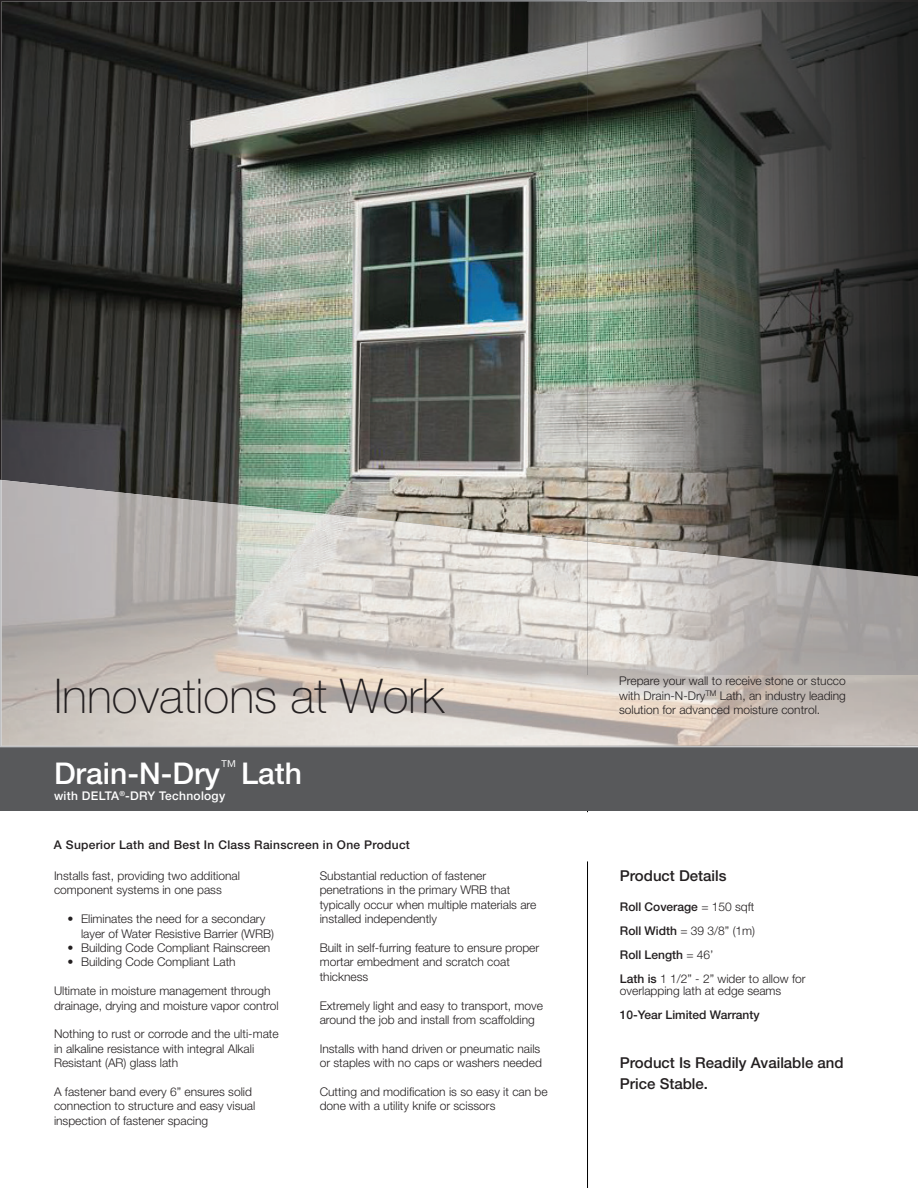
<style>
.page{position:relative;width:918px;height:1188px;background:#fff}
.page>*{position:absolute;margin:0;border:0;box-sizing:border-box;transform-origin:0 0}
.t1{font:100 48px "Helvetica Neue LT Std";color:#231f20}
.t2{font:500 30px "Helvetica Neue LT Std";color:#fff}
.t3{font:500 15px/21px "Helvetica Neue LT Std";color:#231f20}
.t4{font:300 12px/14.4px "Helvetica Neue LT Std";color:#231f20}
.t5{font:500 12px "Helvetica Neue LT Std";letter-spacing:.025em;color:#231f20}
.t6{font:500 12px "Helvetica Neue LT Std";letter-spacing:.025em;color:#fff}
.t7{font:500 12px "Helvetica Neue LT Std";color:#231f20}
.s1{font-weight:500}
</style>
<div class="page">
<hr style="left:587px;top:801px;width:1px;height:387px;background:#000">
<div style="left:0;top:747px;width:918px;height:64px;background:#58595b"></div>
<svg style="left:0;top:0;width:588px;height:480px;background:#4e544e"></svg>
<img style="left:588px;top:0;width:330px;height:480px">
<svg style="left:0;top:480px;width:918px;height:267px;background:#bbb6af"></svg>
<img style="left:588px;top:542px;width:330px;height:133px">
<h1 class="t1" style="left:54px;top:668px;width:392px">Innovations at Work</h1>
<p class="t4" style="left:619px;top:674px;width:228px;text-align:justify">Prepare your wall to receive stone or stucco with Drain-N-Dry<sup>TM</sup> Lath, an industry leading solution for advanced moisture control.</p>
<h2 class="t2" style="left:54px;top:755px;width:250px">Drain-N-Dry<sup>™</sup> Lath</h2>
<p class="t6" style="left:54px;top:789px;width:173px">with DELTA<sup>®</sup>-DRY Technology</p>
<p class="t5" style="left:54px;top:838px;width:357px">A Superior Lath and Best In Class Rainscreen in One Product</p>
<p class="t4" style="left:54px;top:868px;width:188px">Installs fast, providing two additional component systems in one pass</p>
<p class="t4" style="left:81px;top:912px;width:194px;text-indent:-14px">• Eliminates the need for a secondary layer of Water Resistive Barrier (WRB)</p>
<p class="t4" style="left:68px;top:940px;width:204px">• Building Code Compliant Rainscreen</p>
<p class="t4" style="left:68px;top:955px;width:170px">• Building Code Compliant Lath</p>
<p class="t4" style="left:54px;top:984px;width:226px">Ultimate in moisture management through drainage, drying and moisture vapor control</p>
<p class="t4" style="left:54px;top:1027px;width:226px">Nothing to rust or corrode and the ulti-mate in alkaline resistance with integral Alkali<br>Resistant (AR) glass lath</p>
<p class="t4" style="left:54px;top:1084px;width:203px">A fastener band every 6” ensures solid connection to structure and easy visual inspection of fastener spacing</p>
<p class="t4" style="left:320px;top:868px;width:218px">Substantial reduction of fastener penetrations in the primary WRB that typically occur when multiple materials are installed independently</p>
<p class="t4" style="left:320px;top:940px;width:221px">Built in self-furring feature to ensure proper mortar embedment and scratch coat thickness</p>
<p class="t4" style="left:320px;top:998px;width:225px">Extremely light and easy to transport, move around the job and install from scaffolding</p>
<p class="t4" style="left:320px;top:1041px;width:224px">Installs with hand driven or pneumatic nails or staples with no caps or washers needed</p>
<p class="t4" style="left:320px;top:1084px;width:230px">Cutting and modification is so easy it can be done with a utility knife or scissors</p>
<p class="t3" style="left:620px;top:865px;width:108px">Product Details</p>
<p class="t4" style="left:620px;top:895px;width:187px;line-height:24px"><span class="s1">Roll Coverage</span> = 150 sqft<br><span class="s1">Roll Width</span> = 39 3/8” (1m)<br><span class="s1">Roll Length</span> = 46’<br><span class="s1">Lath is</span> 1 1/2” - 2” wider to allow for</p>
<p class="t4" style="left:620px;top:983px;width:163px">overlapping lath at edge seams</p>
<p class="t7" style="left:620px;top:1008px;width:141px">10-Year Limited Warranty</p>
<p class="t3" style="left:620px;top:1052px;width:225px">Product Is Readily Available and<br>Price Stable.</p>
</div>
